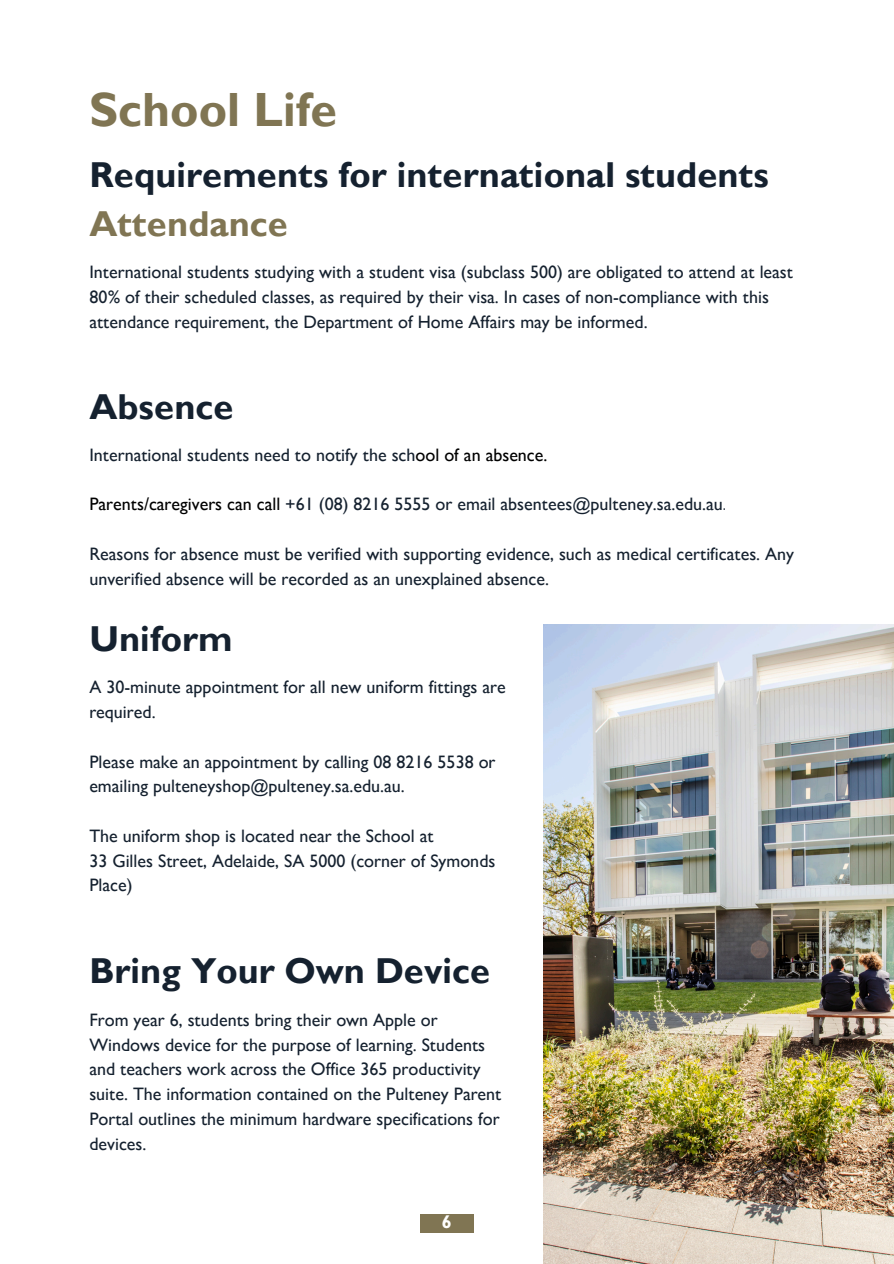
<style>
.page{position:relative;width:894px;height:1264px;background:#fff}
.page>*{position:absolute;margin:0;border:0;box-sizing:border-box;transform-origin:0 0}
.t1{font:700 48px "Gill Sans MT Std";color:#807553}
.t2{font:700 36px/49.5px "Gill Sans MT Std";color:#15212f}
.t3{font:500 18px/24.8px "Gill Sans MT Std";color:#15212f}
.t4{font:700 18px "Gill Sans MT Std";color:#fff}
.s1{color:#807553}
.s2{color:#000}
.s3{font-weight:300}
</style>
<div class="page">
<div style="left:420px;top:1213px;width:53px;height:19px;background:#807553"></div>
<img style="left:543px;top:624px;width:350px;height:639px">
<h2 class="t1" style="left:89px;top:93px;width:250px">School Life</h2>
<h3 class="t2" style="left:89px;top:155px;width:681px">Requirements for international students<br><span class="s1">Attendance</span></h3>
<h2 class="t3" style="left:89px;top:263px;width:705px">International students studying with a student visa (subclass 500) are obligated to attend at least<br>80% of their scheduled classes, as required by their visa. In cases of non-compliance with this attendance requirement, the Department of Home Affairs may be informed.</h2>
<h3 class="t2" style="left:89px;top:388px;width:146px">Absence</h3>
<p class="t3" style="left:89px;top:445px;width:459px">International students need to notify the sch<span class="s2">ool of an absence.</span></p>
<h3 class="t3" style="left:89px;top:495px;width:638px"><span class="s2">Parents/caregivers can call</span> +61 (08) 8216 5555 or email absentees@pulteney.sa.edu.au<span class="s3">.</span></h3>
<h2 class="t3" style="left:89px;top:544px;width:706px">Reasons for absence must be verified with supporting evidence, such as medical certificates. Any unverified absence will be recorded as an unexplained absence.</h2>
<h3 class="t2" style="left:89px;top:620px;width:145px">Uniform</h3>
<h3 class="t3" style="left:89px;top:677px;width:418px">A 30-minute appointment for all new uniform fittings are required.</h3>
<h3 class="t3" style="left:89px;top:752px;width:407px">Please make an appointment by calling 08 8216 5538 or emailing pulteneyshop@pulteney.sa.edu.au.</h3>
<h2 class="t3" style="left:89px;top:826px;width:407px">The uniform shop is located near the School at<br>33 Gilles Street, Adelaide, SA 5000 (corner of Symonds<br>Place)</h2>
<h3 class="t2" style="left:89px;top:951px;width:402px">Bring Your Own Device</h3>
<p class="t3" style="left:89px;top:1010px;width:413px">From year 6, students bring their own Apple or Windows device for the purpose of learning. Students and teachers work across the Office 365 productivity suite. The information contained on the Pulteney Parent Portal outlines the minimum hardware specifications for devices.</p>
<h1 class="t4" style="left:441px;top:1215px;width:11px">6</h1>
</div>
